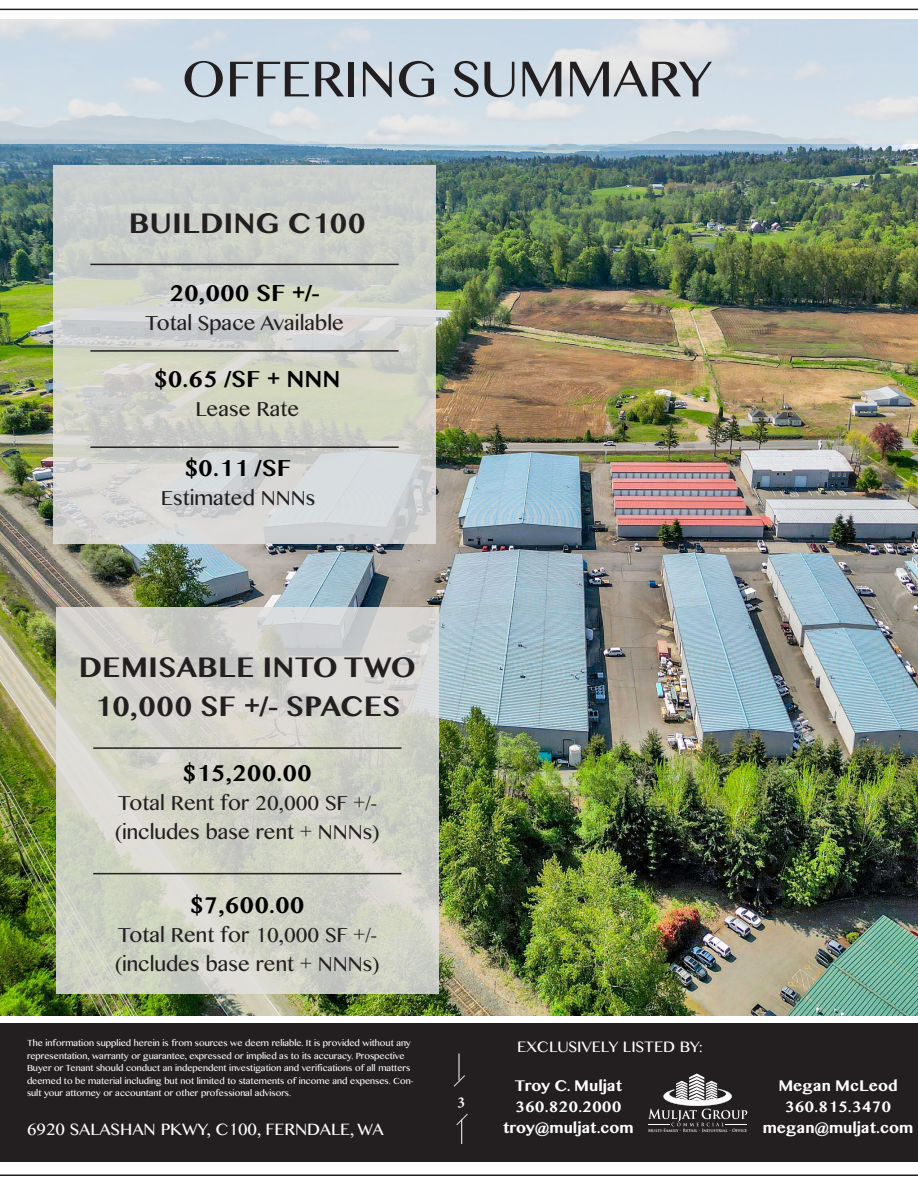
<style>
.page{position:relative;width:918px;height:1188px;background:#fff}
.page>*{position:absolute;margin:0;border:0;box-sizing:border-box;transform-origin:0 0}
.t1{font:60px "Khmer MN";color:#231f20}
.t2{font:700 33px "Khmer MN";color:#231f20}
.t3{font:700 27px "Khmer MN";color:#000}
.t4{font:24px "Khmer MN";color:#231f20}
.t5{font:19.5px "Khmer MN";color:#fff}
.t6{font:700 18px/21px "Khmer MN";color:#fff;text-align:center}
.t7{font:18px "Khmer MN";color:#fff}
.t8{font:700 16.5px "Adobe Hebrew";color:#fff}
.t9{font:10.5px/12.6px "Khmer MN";color:#fff}
.t10{font:700 4.35px "Trajan Pro";color:#fff;scale:.96 1}
</style>
<div class="page">
<div style="left:0;top:1024px;width:918px;height:138px;background:#231f20"></div>
<hr style="left:0;top:1174px;width:918px;height:2px;background:#231f20">
<svg style="left:648px;top:1074px;width:99px;height:52px"></svg>
<svg style="left:453px;top:1054px;width:12px;height:33px"></svg>
<svg style="left:456px;top:1113px;width:12px;height:31px"></svg>
<hr style="left:0;top:9px;width:918px;height:1px;background:#231f20">
<img style="left:0;top:144px;width:918px;height:871px">
<svg style="left:53px;top:165px;width:383px;height:378px;background:#cfd1cc"></svg>
<hr style="left:90px;top:350px;width:309px;height:2px;background:#231f20">
<hr style="left:90px;top:264px;width:309px;height:1px;background:#231f20">
<hr style="left:90px;top:446px;width:309px;height:2px;background:#231f20">
<svg style="left:0;top:19px;width:918px;height:125px;background:#d0dbe4"></svg>
<svg style="left:56px;top:608px;width:382px;height:386px;background:#d1d2c9"></svg>
<hr style="left:93px;top:747px;width:308px;height:2px;background:#231f20">
<hr style="left:93px;top:873px;width:308px;height:1px;background:#231f20">
<p class="t1" style="left:182px;top:41px;width:532px">OFFERING SUMMARY</p>
<p class="t2" style="left:129px;top:203px;width:238px">BUILDING C100</p>
<p class="t3" style="left:169px;top:276px;width:152px">20,000 SF +/-</p>
<p class="t4" style="left:145px;top:308px;width:200px">Total Space Available</p>
<p class="t3" style="left:154px;top:362px;width:188px">$0.65 /SF + NNN</p>
<p class="t4" style="left:195px;top:393px;width:105px">Lease Rate</p>
<p class="t3" style="left:185px;top:451px;width:108px">$0.11 /SF</p>
<p class="t4" style="left:161px;top:483px;width:156px">Estimated NNNs</p>
<p class="t2" style="left:79px;top:646px;width:339px">DEMISABLE INTO TWO</p>
<p class="t2" style="left:94px;top:686px;width:308px">10,000 SF +/- SPACES</p>
<p class="t3" style="left:183px;top:756px;width:131px">$15,200.00</p>
<p class="t4" style="left:118px;top:788px;width:261px">Total Rent for 20,000 SF +/-</p>
<p class="t4" style="left:114px;top:817px;width:267px">(includes base rent + NNNs)</p>
<p class="t3" style="left:190px;top:888px;width:116px">$7,600.00</p>
<p class="t4" style="left:118px;top:920px;width:261px">Total Rent for 10,000 SF +/-</p>
<p class="t4" style="left:114px;top:949px;width:267px">(includes base rent + NNNs)</p>
<p class="t9" style="left:27px;top:1036px;width:388px">The information supplied herein is from sources we deem reliable. It is provided without any representation, warranty or guarantee, expressed or implied as to its accuracy. Prospective Buyer or Tenant should conduct an independent investigation and verifications of all matters deemed to be material including but not limited to statements of income and expenses. Con&shy;sult your attorney or accountant or other professional advisors.</p>
<h3 class="t5" style="left:27px;top:1117px;width:358px">6920 SALASHAN PKWY, C100, FERNDALE, WA</h3>
<h3 class="t8" style="left:457px;top:1090px;width:10px">3</h3>
<h3 class="t7" style="left:517px;top:1035px;width:187px">EXCLUSIVELY LISTED BY:</h3>
<h3 class="t6" style="left:503px;top:1075px;width:132px">Troy C. Muljat<br>360.820.2000 troy@muljat.com</h3>
<p class="t10" style="left:648px;top:1128px;width:105px">Multi-Family • Retail • Industrial • Office</p>
<h3 class="t6" style="left:763px;top:1075px;width:152px">Megan McLeod<br>360.815.3470 megan@muljat.com</h3>
</div>
